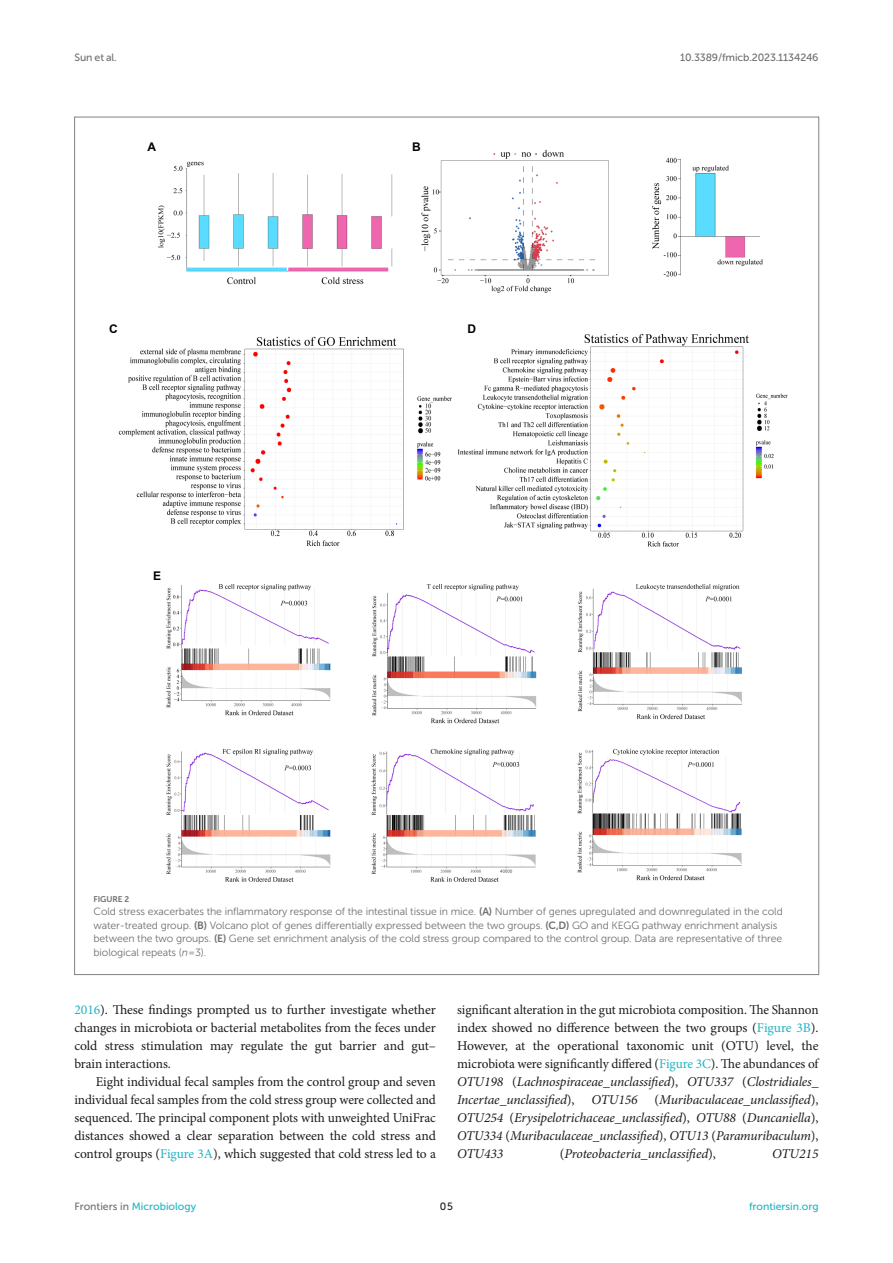
<style>
.page{position:relative;width:893px;height:1263px;background:#fff}
.page>*{position:absolute;margin:0;border:0;box-sizing:border-box;transform-origin:0 0}
.TEXT{font:13.5px/18px "Minion Pro";letter-spacing:-.005em;color:#1b1c1b;text-align:justify}
.TEXT_FLUSH{font:13.5px/18px "Minion Pro";letter-spacing:-.005em;color:#1b1c1b;text-align:justify}
.TEXT-2{font:italic 13.5px "Minion Pro";letter-spacing:-.01em;color:#1b1c1b}
.t1{font:700 12px "Arial";color:#000}
.FIG_LEG{font:10.5px/13.5px "Museo Sans 300";letter-spacing:-.01em;color:#706f70}
.t2{font:10.5px "Museo Sans 500";color:#1db5c3}
.t3{font:10.5px "Museo Sans 500";letter-spacing:-.015em;color:#706f70}
.t4{font:10.5px "Museo Sans 500";color:#1b1c1b}
.FIG_HD{font:8.25px "Museo Sans 700";letter-spacing:-.01em;color:#706f70}
.s1{font-family:"Museo Sans 700"}
.s2{font-style:italic}
.s3{color:#1db5c3}
.s4{font-style:normal}
.s5{color:#706f70}
</style>
<div class="page">
<img style="left:118px;top:150px;width:670px;height:732px">
<p class="t3" style="left:74px;top:51px;width:44px">Sun et al.</p>
<p class="t3" style="left:680px;top:51px;width:140px">10.3389/fmicb.2023.1134246</p>
<p class="t1" style="left:148px;top:139px;width:10px">A</p>
<p class="t1" style="left:412px;top:139px;width:10px">B</p>
<p class="t1" style="left:109px;top:321px;width:10px">C</p>
<p class="t1" style="left:467px;top:320px;width:10px">D</p>
<p class="t1" style="left:153px;top:568px;width:10px">E</p>
<p class="FIG_HD" style="left:94px;top:894px;width:37px">FIGURE 2</p>
<p class="FIG_LEG" style="left:94px;top:905px;width:691px">Cold stress exacerbates the inflammatory response of the intestinal tissue in mice. <span class="s1">(A)</span> Number of genes upregulated and downregulated in the cold water-treated group. <span class="s1">(B)</span> Volcano plot of genes differentially expressed between the two groups. <span class="s1">(C,D)</span> GO and KEGG pathway enrichment analysis between the two groups. <span class="s1">(E)</span> Gene set enrichment analysis of the cold stress group compared to the control group. Data are representative of three biological repeats (<span class="s2">n</span> = 3).</p>
<p class="TEXT_FLUSH" style="left:74px;top:1001px;width:363px"><span class="s3">2016</span>). These findings prompted us to further investigate whether changes in microbiota or bacterial metabolites from the feces under cold stress stimulation may regulate the gut barrier and gut– brain interactions.</p>
<p class="TEXT" style="left:74px;top:1073px;width:363px;text-indent:21px">Eight individual fecal samples from the control group and seven individual fecal samples from the cold stress group were collected and sequenced. The principal component plots with unweighted UniFrac distances showed a clear separation between the cold stress and control groups (<span class="s3">Figure 3A</span>), which suggested that cold stress led to a</p>
<p class="TEXT" style="left:457px;top:1001px;width:363px">significant alteration in the gut microbiota composition. The Shannon index showed no difference between the two groups (<span class="s3">Figure 3B</span>).<br>However, at the operational taxonomic unit (OTU) level, the microbiota were significantly differed (<span class="s3">Figure 3C</span>). The abundances of <span class="s2">OTU198</span> (<span class="s2">Lachnospiraceae_unclassified</span>), <span class="s2">OTU337</span> (<span class="s2">Clostridiales_ Incertae_unclassified</span>), <span class="s2">OTU156</span> (<span class="s2">Muribaculaceae_unclassified</span>), <span class="s2">OTU254</span> (<span class="s2">Erysipelotrichaceae_unclassified</span>), <span class="s2">OTU88</span> (<span class="s2">Duncaniella</span>), <span class="s2">OTU334</span> (<span class="s2">Muribaculaceae_unclassified</span>), <span class="s2">OTU13</span> (<span class="s2">Paramuribaculum</span>), <span class="s2">OTU433</span></p>
<p class="TEXT-2" style="left:560px;top:1144px;width:158px"><span class="s4">(</span>Proteobacteria_unclassified<span class="s4">),</span></p>
<p class="TEXT-2" style="left:772px;top:1144px;width:48px">OTU215</p>
<p class="t2" style="left:74px;top:1200px;width:123px"><span class="s5">Frontiers in</span> Microbiology</p>
<p class="t4" style="left:440px;top:1200px;width:14px">05</p>
<p class="t2" style="left:749px;top:1200px;width:71px">frontiersin.org</p>
</div>
